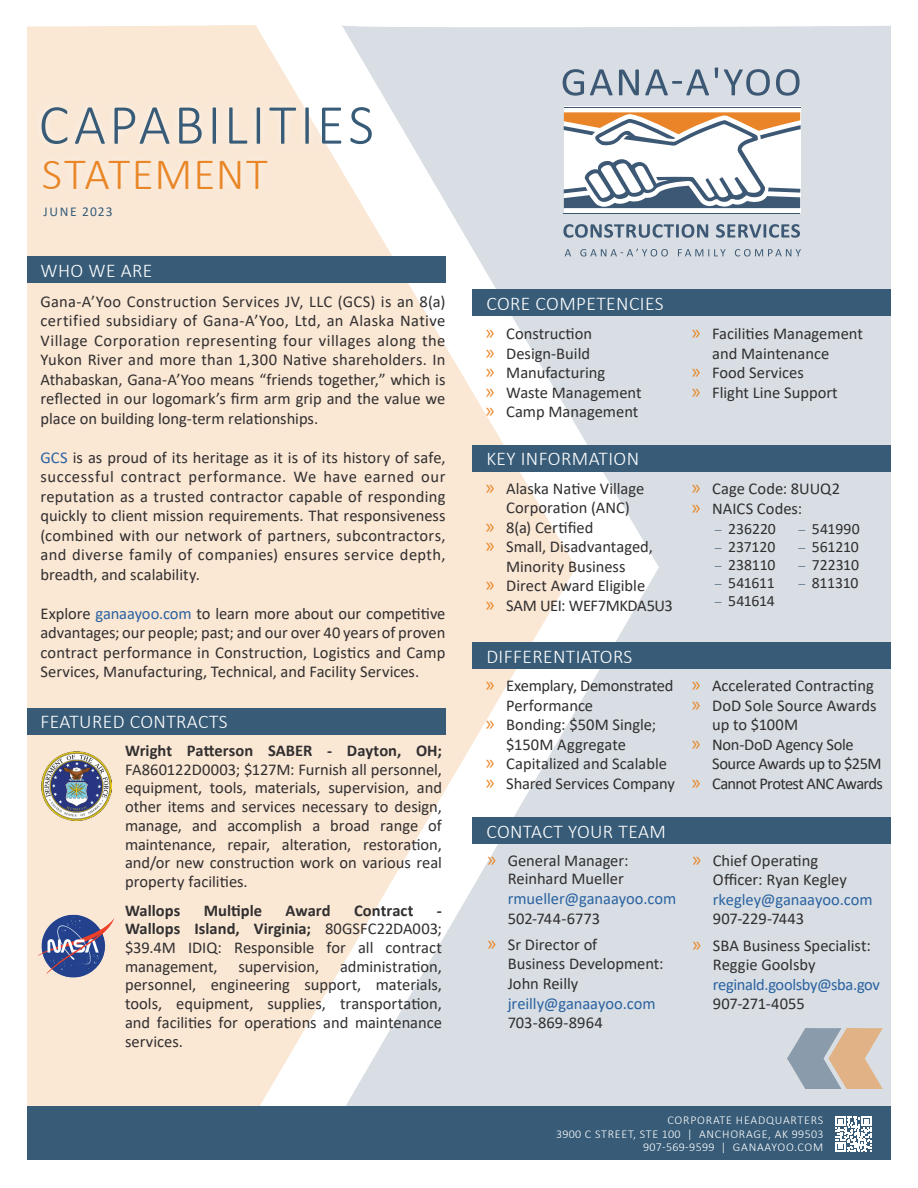
<style>
.page{position:relative;width:918px;height:1188px;background:#fff}
.page>*{position:absolute;margin:0;border:0;box-sizing:border-box;transform-origin:0 0}
.t1{font:300 57px "Calibri";letter-spacing:.06em;color:#385c78}
.t2{font:300 45px "Calibri";letter-spacing:.015em;color:#e98627}
.t3{font:300 19.5px "Calibri";letter-spacing:.02em;color:#fff}
.t4{font:16.5px/19.5px "Calibri";color:#312f30;text-align:justify}
.t5{font:16.5px "Calibri";letter-spacing:-.005em;color:#2b62a1}
.t6{font:700 16.5px "Calibri";letter-spacing:.005em;color:#312f30}
.t7{font:16.5px "Calibri";letter-spacing:-.025em;color:#312f30}
.t8{font:16.5px "Calibri";letter-spacing:-.025em;color:#2b62a1}
.t9{font:16.5px "Calibri";letter-spacing:-.04em;color:#312f30}
.t10{font:16.5px "Calibri";letter-spacing:-.03em;color:#312f30}
.t11{font:16.5px "Calibri";letter-spacing:-.02em;color:#312f30}
.t12{font:15.75px/18px "Calibri";letter-spacing:-.015em;color:#312f30;text-align:justify}
.t13{font:13.5px "Calibri";letter-spacing:.105em;color:#385c78}
.t14{font:300 12px/13.5px "Calibri";letter-spacing:.065em;color:#fff;text-align:right}
.s1{color:#2b62a1}
.s2{font-weight:700}
.s3{font-family:"Myriad Pro";font-size:21px;color:#e98627}
.s4{font-weight:300;font-size:13.5px;color:#385c78}
</style>
<div class="page">
<img style="left:27px;top:26px;width:864px;height:1081px">
<div style="left:473px;top:817px;width:418px;height:27px;background:#385c78"></div>
<div style="left:473px;top:289px;width:418px;height:27px;background:#385c78"></div>
<img style="left:42px;top:751px;width:69px;height:69px">
<div style="left:27px;top:708px;width:419px;height:27px;background:#385c78"></div>
<div style="left:473px;top:445px;width:418px;height:27px;background:#385c78"></div>
<div style="left:473px;top:642px;width:418px;height:27px;background:#385c78"></div>
<div style="left:564px;top:107px;width:236px;height:106px;background:#fff"></div>
<svg style="left:563px;top:224px;width:145px;height:14px;background:#95a4b3"></svg>
<svg style="left:716px;top:224px;width:84px;height:14px"></svg>
<svg style="left:563px;top:69px;width:21px;height:27px"></svg>
<svg style="left:590px;top:69px;width:23px;height:26px"></svg>
<svg style="left:619px;top:69px;width:20px;height:26px"></svg>
<svg style="left:645px;top:69px;width:64px;height:26px;background:#afbbc6"></svg>
<svg style="left:715px;top:68px;width:3px;height:10px"></svg>
<svg style="left:724px;top:69px;width:46px;height:27px"></svg>
<svg style="left:776px;top:69px;width:24px;height:27px"></svg>
<svg style="left:565px;top:249px;width:6px;height:7px"></svg>
<svg style="left:580px;top:249px;width:88px;height:7px"></svg>
<svg style="left:678px;top:249px;width:48px;height:7px"></svg>
<svg style="left:735px;top:249px;width:66px;height:7px"></svg>
<hr style="left:564px;top:213px;width:236px;height:1px;background:#3c5874">
<hr style="left:564px;top:107px;width:237px;height:1px;background:#3c5874">
<svg style="left:564px;top:112px;width:237px;height:96px"></svg>
<div style="left:27px;top:1107px;width:864px;height:53px;background:#385c78"></div>
<svg style="left:836px;top:1116px;width:35px;height:36px"></svg>
<div style="left:32px;top:98px;width:349px;height:127px;background:#fff;opacity:.75"></div>
<div style="left:27px;top:256px;width:419px;height:28px;background:#385c78"></div>
<img style="left:31px;top:902px;width:87px;height:88px">
<img style="left:788px;top:1028px;width:94px;height:61px">
<h1 class="t1" style="left:39px;top:89px;width:337px">CAPABILITIES</h1>
<h2 class="t2" style="left:42px;top:146px;width:228px">STATEMENT</h2>
<p class="t13" style="left:43px;top:202px;width:71px">JUNE 2023</p>
<p class="t3" style="left:40px;top:259px;width:113px">WHO WE ARE</p>
<p class="t4" style="left:40px;top:291px;width:407px">Gana-A’Yoo Construction Services JV, LLC (GCS) is an 8(a) certified subsidiary of Gana-A’Yoo, Ltd, an Alaska Native Village Corporation representing four villages along the Yukon River and more than 1,300 Native shareholders. In Athabaskan, Gana-A’Yoo means “friends together,” which is reflected in our logomark’s firm arm grip and the value we place on building long-term relationships.</p>
<p class="t4" style="left:40px;top:447px;width:407px"><span class="s1">GCS</span> is as proud of its heritage as it is of its history of safe, successful contract performance. We have earned our reputation as a trusted contractor capable of responding quickly to client mission requirements. That responsiveness (combined with our network of partners, subcontractors, and diverse family of companies) ensures service depth, breadth, and scalability.</p>
<p class="t4" style="left:40px;top:603px;width:407px">Explore <span class="s1">ganaayoo.com</span> to learn more about our competitive advantages; our people; past; and our over 40 years of proven contract performance in Construction, Logistics and Camp Services, Manufacturing, Technical, and Facility Services.</p>
<p class="t3" style="left:40px;top:710px;width:189px">FEATURED CONTRACTS</p>
<p class="t6" style="left:125px;top:739px;width:318px">Wright Patterson SABER - Dayton, OH;</p>
<p class="t4" style="left:125px;top:759px;width:318px;line-height:18.8px">FA860122D0003; $127M: Furnish all personnel, equipment, tools, materials, supervision, and other items and services necessary to design, manage, and accomplish a broad range of maintenance, repair, alteration, restoration, and/or new construction work on various real property facilities.</p>
<p class="t6" style="left:125px;top:898px;width:57px">Wallops</p>
<p class="t6" style="left:204px;top:898px;width:60px">Multiple</p>
<p class="t6" style="left:286px;top:898px;width:47px">Award</p>
<p class="t6" style="left:354px;top:898px;width:61px">Contract</p>
<p class="t4" style="left:125px;top:900px;width:318px;line-height:18.8px;text-indent:312px"><span class="s2">- Wallops Island, Virginia;</span> 80GSFC22DA003; $39.4M IDIQ: Responsible for all contract management,</p>
<p class="t4" style="left:125px;top:956px;width:319px;line-height:18.8px;text-indent:215px">administration, personnel, engineering support, materials, tools, equipment, supplies, transportation, and facilities for operations and maintenance services.</p>
<p class="t4" style="left:238px;top:956px;width:82px">supervision,</p>
<p class="t3" style="left:486px;top:291px;width:179px">CORE COMPETENCIES</p>
<p class="t4" style="left:486px;top:324px;width:157px;text-align:left"><span class="s3">»</span> Construction<br><span class="s3">»</span> Design-Build<br><span class="s3">»</span> Manufacturing<br><span class="s3">»</span> Waste Management <span class="s3">»</span> Camp Management</p>
<p class="t4" style="left:692px;top:324px;width:173px"><span class="s3">»</span> Facilities Management</p>
<p class="t4" style="left:712px;top:343px;width:119px">and Maintenance</p>
<p class="t4" style="left:692px;top:363px;width:113px"><span class="s3">»</span> Food Services</p>
<p class="t4" style="left:692px;top:382px;width:147px"><span class="s3">»</span> Flight Line Support</p>
<p class="t3" style="left:486px;top:447px;width:154px">KEY INFORMATION</p>
<p class="t4" style="left:486px;top:478px;width:160px"><span class="s3">»</span> Alaska Native Village</p>
<p class="t4" style="left:506px;top:498px;width:125px">Corporation (ANC)</p>
<p class="t4" style="left:486px;top:517px;width:109px"><span class="s3">»</span> 8(a) Certified</p>
<p class="t4" style="left:486px;top:537px;width:168px"><span class="s3">»</span> Small, Disadvantaged,</p>
<p class="t4" style="left:506px;top:556px;width:121px">Minority Business</p>
<p class="t4" style="left:486px;top:576px;width:161px"><span class="s3">»</span> Direct Award Eligible</p>
<p class="t7" style="left:486px;top:594px;width:188px"><span class="s3">»</span> SAM UEI: WEF7MKDA5U3</p>
<p class="t3" style="left:486px;top:644px;width:148px">DIFFERENTIATORS</p>
<p class="t7" style="left:486px;top:674px;width:189px"><span class="s3">»</span> Exemplary, Demonstrated</p>
<p class="t4" style="left:506px;top:695px;width:88px">Performance</p>
<p class="t4" style="left:486px;top:715px;width:172px"><span class="s3">»</span> Bonding: $50M Single;</p>
<p class="t4" style="left:506px;top:734px;width:121px">$150M Aggregate</p>
<p class="t4" style="left:486px;top:754px;width:183px"><span class="s3">»</span> Capitalized and Scalable</p>
<p class="t4" style="left:486px;top:773px;width:190px"><span class="s3">»</span> Shared Services Company</p>
<p class="t3" style="left:486px;top:819px;width:181px">CONTACT YOUR TEAM</p>
<p class="t4" style="left:487px;top:850px;width:143px;line-height:18.8px;text-align:right"><span class="s3">»</span> General Manager:<br>Reinhard Mueller</p>
<p class="t5" style="left:508px;top:887px;width:170px">rmueller@ganaayoo.com</p>
<p class="t4" style="left:487px;top:905px;width:114px;line-height:26.2px;text-align:right">502-744-6773<br><span class="s3">»</span> Sr Director of</p>
<p class="t4" style="left:508px;top:954px;width:157px">Business Development:<br>John Reilly</p>
<p class="t5" style="left:508px;top:992px;width:149px">jreilly@ganaayoo.com</p>
<p class="t4" style="left:508px;top:1013px;width:97px">703-869-8964</p>
<p class="t4" style="left:692px;top:478px;width:150px"><span class="s3">»</span> Cage Code: 8UUQ2 <span class="s3">»</span> NAICS Codes:</p>
<p class="t12" style="left:715px;top:519px;width:63px"><span class="s4">‒</span> 236220 <span class="s4">‒</span> 237120 <span class="s4">‒</span> 238110 <span class="s4">‒</span> 541611 <span class="s4">‒</span> 541614</p>
<p class="t12" style="left:798px;top:519px;width:63px"><span class="s4">‒</span> 541990 <span class="s4">‒</span> 561210 <span class="s4">‒</span> 722310 <span class="s4">‒</span> 811310</p>
<p class="t4" style="left:692px;top:676px;width:184px"><span class="s3">»</span> Accelerated Contracting</p>
<p class="t4" style="left:692px;top:695px;width:186px"><span class="s3">»</span> DoD Sole Source Awards</p>
<p class="t4" style="left:712px;top:715px;width:88px">up to $100M</p>
<p class="t11" style="left:692px;top:733px;width:163px"><span class="s3">»</span> Non-DoD Agency Sole</p>
<p class="t10" style="left:712px;top:752px;width:171px">Source Awards up to $25M</p>
<p class="t9" style="left:692px;top:772px;width:193px"><span class="s3">»</span> Cannot Protest ANC Awards</p>
<p class="t4" style="left:713px;top:850px;width:135px;text-indent:-20px"><span class="s3">»</span> Chief Operating<br>Officer: Ryan Kegley</p>
<p class="t5" style="left:713px;top:888px;width:161px">rkegley@ganaayoo.com</p>
<p class="t4" style="left:693px;top:905px;width:180px;line-height:26.2px;text-indent:20px">907-229-7443<br><span class="s3">»</span> SBA Business Specialist:</p>
<p class="t4" style="left:713px;top:955px;width:104px">Reggie Goolsby</p>
<p class="t8" style="left:713px;top:973px;width:169px">reginald.goolsby@sba.gov</p>
<p class="t4" style="left:713px;top:994px;width:93px">907-271-4055</p>
<p class="t14" style="left:556px;top:1114px;width:269px">CORPORATE HEADQUARTERS<br>3900 C STREET, STE 100 | ANCHORAGE, AK 99503<br>907-569-9599 | GANAAYOO.COM</p>
</div>
